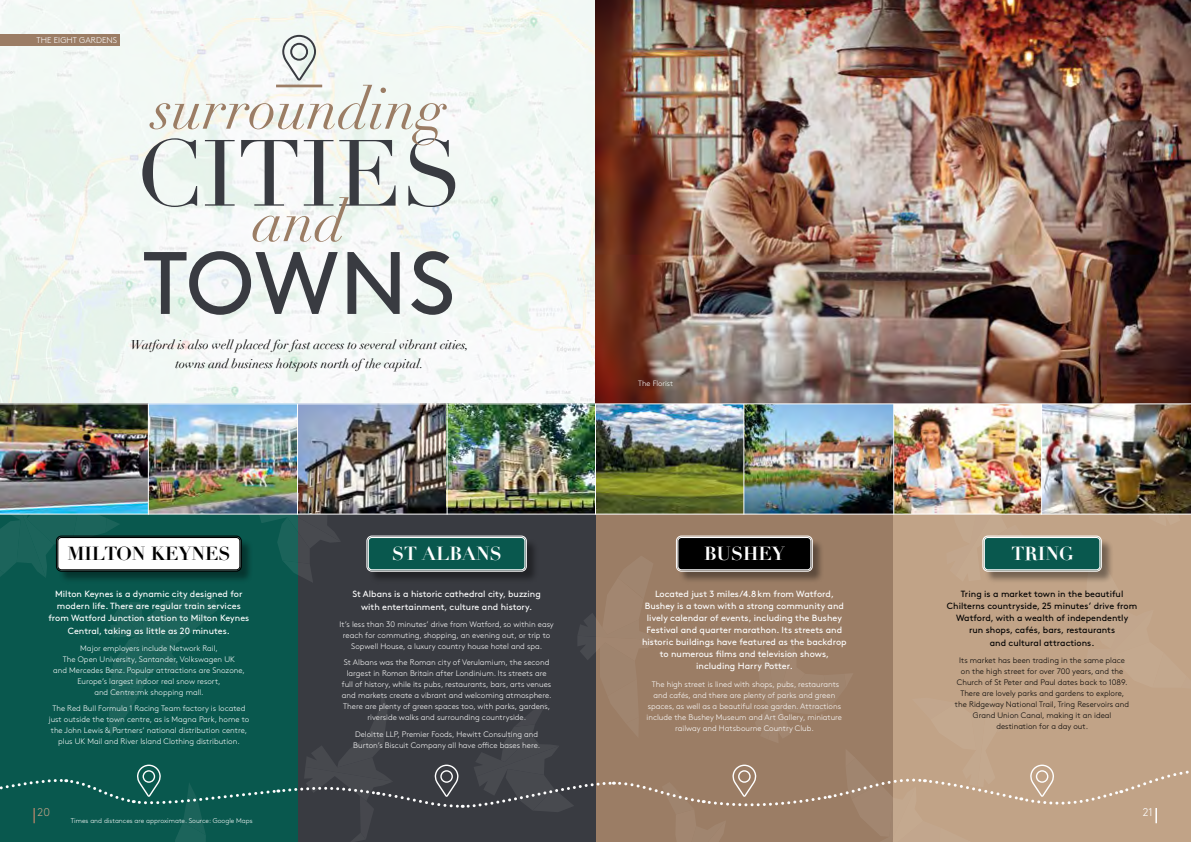
<style>
.page{position:relative;width:1191px;height:842px;background:#fff}
.page>*{position:absolute;margin:0;border:0;box-sizing:border-box;transform-origin:0 0}
.t1{font:92.2px "Didot";color:#393b41}
.t2{font:88.4px "Brown Pro";letter-spacing:.005em;color:#393b41}
.t3{font:italic 57.7px/112.4px "Didot";color:#9b7d65;text-align:center}
.t4{font:700 18.5px "Didot";color:#fff}
.t5{font:700 18.5px "Didot";color:#000}
.t6{font:italic 12.5px/19px "Didot";color:#000;text-align:center}
.t7{font:300 11.2px "Brown Pro";color:#c1a387}
.t8{font:300 11.2px "Brown Pro";color:#fff}
.t9{font:9px/12px "Brown Pro";color:#fff;text-align:center}
.t10{font:9px/12px "Brown Pro";color:#000;text-align:center}
.t11{font:300 8.4px "Brown Pro";letter-spacing:.01em;color:#fff}
.t12{font:300 8px/11px "Brown Pro";color:#fff;text-align:center}
.t13{font:300 8px/11px "Brown Pro";color:#000;text-align:center}
.t14{font:300 7.7px "Brown Pro";color:#fff}
.t15{font:300 6.8px "Brown Pro";color:#fff}
</style>
<div class="page">
<img style="left:0;top:0;width:595px;height:403px">
<img style="left:0;top:404px;width:148px;height:110px">
<img style="left:298px;top:404px;width:148px;height:110px">
<img style="left:596px;top:404px;width:147px;height:110px">
<img style="left:894px;top:404px;width:147px;height:110px">
<img style="left:149px;top:404px;width:148px;height:110px">
<img style="left:447px;top:404px;width:148px;height:110px">
<img style="left:744px;top:404px;width:149px;height:110px">
<img style="left:1042px;top:404px;width:149px;height:110px">
<img style="left:595px;top:0;width:596px;height:403px">
<div style="left:0;top:34px;width:120px;height:11px;background:#9b7d65"></div>
<svg style="left:282px;top:35px;width:34px;height:46px"></svg>
<hr style="left:276px;top:85px;width:46px;height:2px;background:#9b7d65">
<svg style="left:0;top:515px;width:1191px;height:327px;background:#696f62"></svg>
<p class="t11" style="left:37px;top:33px;width:82px">THE EIGHT GARDENS</p>
<h3 class="t3" style="left:152px;top:53px;width:296px">surrounding and</h3>
<h2 class="t2" style="left:143px;top:216px;width:314px">TOWNS</h2>
<h1 class="t1" style="left:135px;top:118px;width:329px">CITIES</h1>
<h3 class="t6" style="left:130px;top:335px;width:340px">Watford is also well placed for fast access to several vibrant cities, towns and business hotspots north of the capital.</h3>
<p class="t14" style="left:638px;top:377px;width:37px">The Florist</p>
<h3 class="t5" style="left:67px;top:542px;width:165px">MILTON KEYNES</h3>
<h3 class="t4" style="left:392px;top:542px;width:111px">ST ALBANS</h3>
<h3 class="t4" style="left:704px;top:542px;width:82px">BUSHEY</h3>
<h3 class="t4" style="left:1011px;top:542px;width:63px">TRING</h3>
<p class="t9" style="left:48px;top:587px;width:202px">Milton Keynes is a dynamic city designed for modern life. There are regular train services from Watford Junction station to Milton Keynes</p>
<p class="t9" style="left:68px;top:624px;width:163px">Central, taking as little as 20 minutes.</p>
<p class="t12" style="left:53px;top:642px;width:193px">Major employers include Network Rail,<br>The Open University, Santander, Volkswagen UK<br>and Mercedes Benz. Popular attractions are Snozone, Europe’s largest indoor real snow resort,<br>and Centre:mk shopping mall.</p>
<p class="t12" style="left:48px;top:702px;width:202px">The Red Bull Formula 1 Racing Team factory is located just outside the town centre, as is Magna Park, home to the John Lewis &amp; Partners’ national distribution centre, plus UK Mail and River Island Clothing distribution.</p>
<p class="t9" style="left:352px;top:586px;width:190px;line-height:13px">St Albans is a historic cathedral city, buzzing with entertainment, culture and history.</p>
<p class="t12" style="left:339px;top:618px;width:216px">It’s less than 30 minutes’ drive from Watford, so within easy reach for commuting, shopping, an evening out, or trip to<br>Sopwell House, a luxury country house hotel and spa.</p>
<p class="t12" style="left:342px;top:656px;width:211px">St Albans was the Roman city of Verulamium, the second largest in Roman Britain after Londinium. Its streets are full of history, while its pubs, restaurants, bars, arts venues and markets create a vibrant and welcoming atmosphere.<br>There are plenty of green spaces too, with parks, gardens, riverside walks and surrounding countryside.</p>
<p class="t12" style="left:353px;top:728px;width:188px;text-align:left">Deloitte LLP, Premier Foods, Hewitt Consulting and<br>Burton’s Biscuit Company all have office bases here.</p>
<p class="t9" style="left:642px;top:587px;width:206px">Located just 3 miles/4.8km from Watford, Bushey is a town with a strong community and lively calendar of events, including the Bushey Festival and quarter marathon. Its streets and historic buildings have featured as the backdrop to numerous films and television shows, including Harry Potter.</p>
<p class="t12" style="left:646px;top:678px;width:197px">The high street is lined with shops, pubs, restaurants and cafés, and there are plenty of parks and green spaces, as well as a beautiful rose garden. Attractions include the Bushey Museum and Art Gallery, miniature railway and Hatsbourne Country Club.</p>
<p class="t10" style="left:947px;top:587px;width:192px">Tring is a market town in the beautiful Chilterns countryside, 25 minutes’ drive from Watford, with a wealth of independently<br>run shops, cafés, bars, restaurants</p>
<p class="t10" style="left:989px;top:636px;width:106px">and cultural attractions.</p>
<p class="t13" style="left:955px;top:654px;width:176px">Its market has been trading in the same place on the high street for over 700 years, and the Church of St Peter and Paul dates back to 1089.<br>There are lovely parks and gardens to explore, the Ridgeway National Trail, Tring Reservoirs and Grand Union Canal, making it an ideal destination for a day out.</p>
<h3 class="t7" style="left:38px;top:804px;width:14px">20</h3>
<h3 class="t8" style="left:1142px;top:804px;width:12px">21</h3>
<p class="t15" style="left:71px;top:816px;width:183px">Times and distances are approximate. Source: Google Maps</p>
</div>
